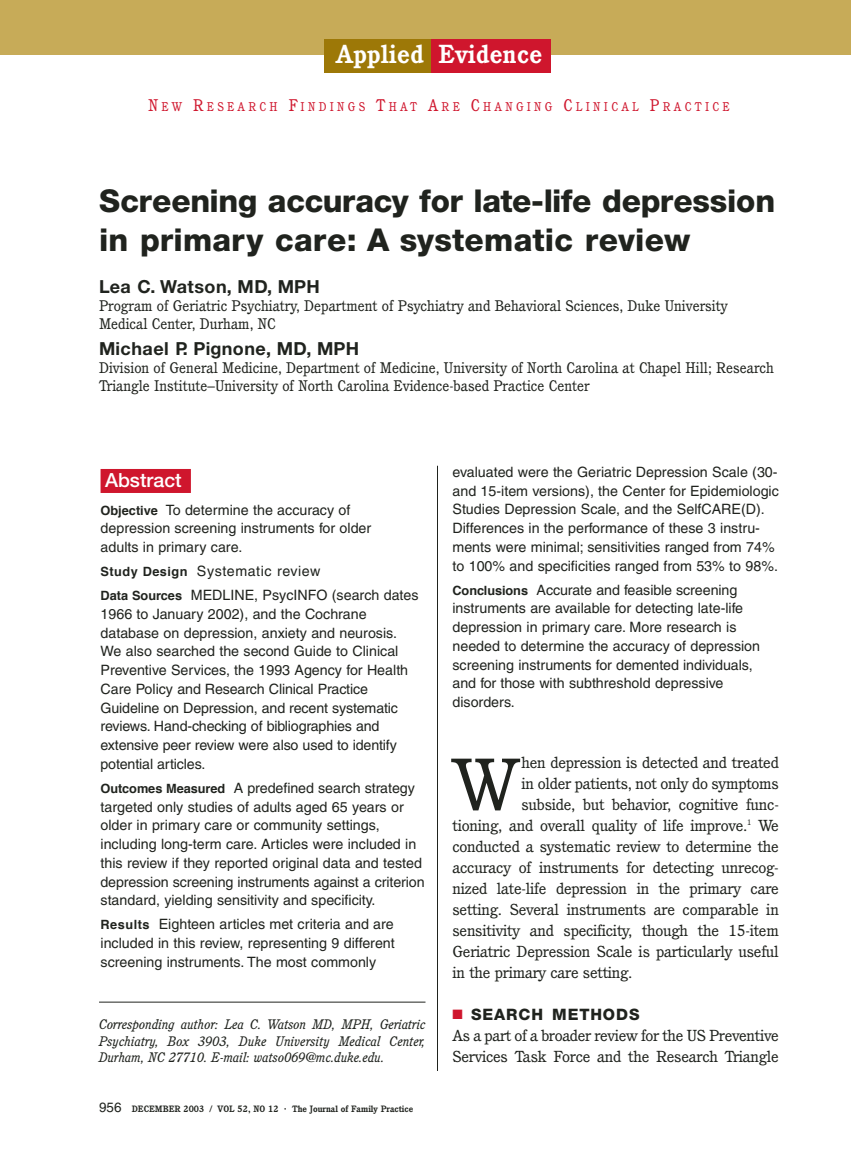
<style>
.page{position:relative;width:851px;height:1161px;background:#fff}
.page>*{position:absolute;margin:0;border:0;box-sizing:border-box;transform-origin:0 0}
.t1{font:71.85px "Cushing";color:#20231e;scale:1.06 1}
.t2{font:800 31.5px/39px "Helvetica Neue";letter-spacing:-.005em;color:#20231e}
.t3{font:700 25.5px "Cushing";letter-spacing:.015em;color:#fff}
.t4{font:500 19.5px "Helvetica Neue";color:#fff}
.t5{font:700 18px "Helvetica Neue";letter-spacing:.02em;color:#20231e}
.t6{font:800 15.75px "Helvetica Neue";letter-spacing:.06em;color:#20231e}
.t7{font:15.6px/21px "Cushing";letter-spacing:-.015em;color:#20231e;scale:1.06 1}
.t8{font:15px/18px "Cushing";color:#20231e}
.t9{font:14.25px/18.8px "Helvetica";color:#20231e}
.t10{font:italic 13.5px/16.5px "Cushing";color:#20231e;text-align:justify}
.t11{font:12.3px "Cushing";letter-spacing:.275em;color:#cf162d;scale:.95 1}
.t12{font:700 9px "Cushing";color:#20231e}
.s1{font-size:16.5px}
.s2{font-weight:700;font-size:12.75px}
.s3{font-family:"Helvetica";font-weight:400;font-size:13.5px}
.s4{font-size:10.5px}
.s5{color:#cf162d}
</style>
<div class="page">
<hr style="left:437px;top:466px;width:1px;height:605px;background:#20231e">
<div style="left:100px;top:469px;width:91px;height:12px;background:#cf162d"></div>
<div style="left:100px;top:481px;width:91px;height:12px;background:#cf162d"></div>
<hr style="left:99px;top:1002px;width:326px;height:1px;background:#20231e">
<div style="left:0;top:0;width:850px;height:55px;background:#c7ab58"></div>
<div style="left:324px;top:39px;width:107px;height:33px;background:#9d7807"></div>
<div style="left:431px;top:39px;width:120px;height:33px;background:#cf162d"></div>
<h3 class="t3" style="left:336px;top:44px;width:208px">Applied Evidence</h3>
<p class="t11" style="left:148px;top:102px;width:613px"><span class="s1">N</span>EW <span class="s1">R</span>ESEARCH <span class="s1">F</span>INDINGS <span class="s1">T</span>HAT <span class="s1">A</span>RE <span class="s1">C</span>HANGING <span class="s1">C</span>LINICAL <span class="s1">P</span>RACTICE</p>
<h2 class="t2" style="left:99px;top:184px;width:677px">Screening accuracy for late-life depression in primary care: A systematic review</h2>
<p class="t5" style="left:99px;top:280px;width:222px">Lea C. Watson, MD, MPH</p>
<p class="t8" style="left:99px;top:298px;width:630px">Program of Geriatric Psychiatry, Department of Psychiatry and Behavioral Sciences, Duke University<br>Medical Center, Durham, NC</p>
<p class="t5" style="left:99px;top:342px;width:261px">Michael P. Pignone, MD, MPH</p>
<p class="t8" style="left:99px;top:360px;width:676px">Division of General Medicine, Department of Medicine, University of North Carolina at Chapel Hill; Research<br>Triangle Institute–University of North Carolina Evidence-based Practice Center</p>
<h3 class="t4" style="left:105px;top:473px;width:78px">Abstract</h3>
<p class="t9" style="left:100px;top:502px;width:272px"><span class="s2">Objective</span> To determine the accuracy of depression screening instruments for older adults in primary care.</p>
<p class="t9" style="left:100px;top:561px;width:319px;line-height:24px"><span class="s2">Study Design</span> Systematic review<br><span class="s2">Data Sources</span> MEDLINE, PsycINFO (search dates</p>
<p class="t9" style="left:100px;top:606px;width:309px">1966 to January 2002), and the Cochrane database on depression, anxiety and neurosis.<br>We also searched the second Guide to Clinical Preventive Services, the 1993 Agency for Health Care Policy and Research Clinical Practice Guideline on Depression, and recent systematic reviews. Hand-checking of bibliographies and extensive peer review were also used to identify potential articles.</p>
<p class="t9" style="left:100px;top:780px;width:325px"><span class="s2">Outcomes Measured</span> A predefined search strategy targeted only studies of adults aged 65 years or older in primary care or community settings, including long-term care. Articles were included in this review if they reported original data and tested depression screening instruments against a criterion standard, yielding sensitivity and specificity.</p>
<p class="t9" style="left:100px;top:916px;width:296px;text-align:justify"><span class="s2">Results</span> Eighteen articles met criteria and are included in this review, representing 9 different screening instruments. The most commonly</p>
<p class="t10" style="left:99px;top:1017px;width:328px">Corresponding author: Lea C. Watson MD, MPH, Geriatric Psychiatry, Box 3903, Duke University Medical Center, Durham, NC 27710. E-mail: watso069@mc.duke.edu.</p>
<p class="t12" style="left:99px;top:1106px;width:315px"><span class="s3">956</span> DECEMBER 2003 / VOL 52, NO 12 <span class="s4">·</span> The Journal of Family Practice</p>
<p class="t9" style="left:452px;top:464px;width:328px">evaluated were the Geriatric Depression Scale (30- and 15-item versions), the Center for Epidemiologic Studies Depression Scale, and the SelfCARE(D).<br>Differences in the performance of these 3 instru&shy;ments were minimal; sensitivities ranged from 74% to 100% and specificities ranged from 53% to 98%.</p>
<p class="t9" style="left:452px;top:581px;width:309px"><span class="s2">Conclusions</span> Accurate and feasible screening instruments are available for detecting late-life depression in primary care. More research is needed to determine the accuracy of depression screening instruments for demented individuals, and for those with subthreshold depressive disorders.</p>
<h1 class="t1" style="left:452px;top:756px;width:64px">W</h1>
<p class="t7" style="left:521px;top:753px;width:244px">hen depression is detected and treated</p>
<p class="t7" style="left:521px;top:774px;width:244px">in older patients, not only do symptoms</p>
<p class="t7" style="left:521px;top:795px;width:244px">subside, but behavior, cognitive func-</p>
<p class="t7" style="left:452px;top:816px;width:309px">tioning, and overall quality of life improve.<sup>1</sup> We</p>
<p class="t7" style="left:452px;top:837px;width:309px">conducted a systematic review to determine the</p>
<p class="t7" style="left:452px;top:858px;width:309px">accuracy of instruments for detecting unrecog-</p>
<p class="t7" style="left:452px;top:879px;width:309px">nized late-life depression in the primary care</p>
<p class="t7" style="left:452px;top:900px;width:309px">setting. Several instruments are comparable in</p>
<p class="t7" style="left:452px;top:921px;width:309px">sensitivity and specificity, though the 15-item</p>
<p class="t7" style="left:452px;top:942px;width:309px">Geriatric Depression Scale is particularly useful</p>
<p class="t7" style="left:452px;top:963px;width:171px">in the primary care setting.</p>
<p class="t6" style="left:452px;top:1009px;width:188px"><span class="s5">■</span> SEARCH METHODS</p>
<p class="t7" style="left:452px;top:1026px;width:309px">As a part of a broader review for the US Preventive<br>Services Task Force and the Research Triangle</p>
</div>
